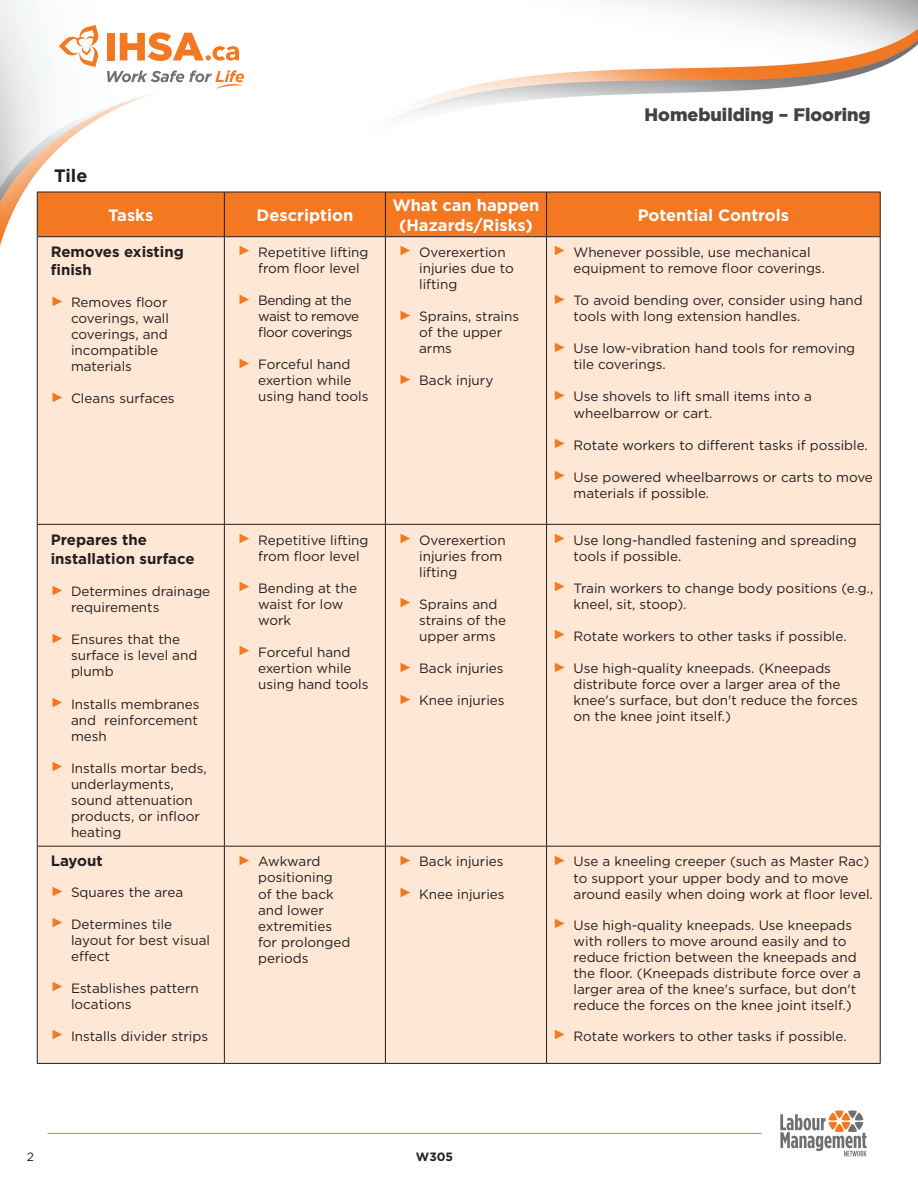
<style>
.page{position:relative;width:918px;height:1188px;background:#fff}
.page>*{position:absolute;margin:0;border:0;box-sizing:border-box;transform-origin:0 0}
.t1{font:900 18px "Gotham";color:#414343}
.t2{font:700 18px "Gotham";color:#231f20}
.t3{font:700 16.5px/19.5px "Gotham";color:#fff;text-align:center}
.t4{font:700 15px/18px "Gotham";color:#231f20}
.t5{font:13.5px/16px "Gotham";color:#231f20}
.t6{font:13.5px/16px "Gotham";letter-spacing:-.03em;color:#231f20}
.t7{font:700 12px "Gotham";color:#231f20}
.t8{font:12px "Gotham";color:#231f20}
.s1{font-family:"Times New Roman";color:#f47721}
</style>
<div class="page">
<img style="left:0;top:0;width:235px;height:328px">
<img style="left:396px;top:0;width:522px;height:118px">
<hr style="left:48px;top:1133px;width:714px;height:1px;background:#f47721">
<svg style="left:780px;top:1110px;width:87px;height:46px"></svg>
<svg style="left:59px;top:25px;width:40px;height:42px"></svg>
<div style="left:107px;top:33px;width:8px;height:27px;background:#f47721"></div>
<svg style="left:107px;top:70px;width:137px;height:19px"></svg>
<svg style="left:120px;top:32px;width:119px;height:29px"></svg>
<div style="left:38px;top:193px;width:842px;height:43px;background:#f47721"></div>
<div style="left:38px;top:237px;width:842px;height:826px;background:#fee7d4"></div>
<hr style="left:37px;top:192px;width:187px;height:1px;background:#231f20">
<hr style="left:37px;top:192px;width:1px;height:44px;background:#231f20">
<hr style="left:224px;top:192px;width:161px;height:1px;background:#231f20">
<hr style="left:224px;top:192px;width:1px;height:44px;background:#231f20">
<hr style="left:385px;top:192px;width:162px;height:1px;background:#231f20">
<hr style="left:385px;top:192px;width:1px;height:44px;background:#231f20">
<hr style="left:547px;top:192px;width:334px;height:1px;background:#231f20">
<hr style="left:546px;top:192px;width:1px;height:44px;background:#231f20">
<hr style="left:880px;top:192px;width:1px;height:44px;background:#231f20">
<hr style="left:37px;top:236px;width:187px;height:1px;background:#231f20">
<hr style="left:224px;top:236px;width:161px;height:1px;background:#231f20">
<hr style="left:224px;top:237px;width:1px;height:287px;background:#231f20">
<hr style="left:385px;top:236px;width:162px;height:1px;background:#231f20">
<hr style="left:385px;top:237px;width:1px;height:287px;background:#231f20">
<hr style="left:547px;top:236px;width:334px;height:1px;background:#231f20">
<hr style="left:37px;top:524px;width:187px;height:1px;background:#231f20">
<hr style="left:224px;top:524px;width:161px;height:1px;background:#231f20">
<hr style="left:224px;top:525px;width:1px;height:321px;background:#231f20">
<hr style="left:385px;top:524px;width:162px;height:1px;background:#231f20">
<hr style="left:385px;top:525px;width:1px;height:321px;background:#231f20">
<hr style="left:547px;top:524px;width:334px;height:1px;background:#231f20">
<hr style="left:37px;top:846px;width:187px;height:1px;background:#231f20">
<hr style="left:224px;top:846px;width:161px;height:1px;background:#231f20">
<hr style="left:224px;top:847px;width:1px;height:216px;background:#231f20">
<hr style="left:385px;top:846px;width:162px;height:1px;background:#231f20">
<hr style="left:385px;top:847px;width:1px;height:216px;background:#231f20">
<hr style="left:547px;top:846px;width:334px;height:1px;background:#231f20">
<hr style="left:37px;top:1063px;width:187px;height:1px;background:#231f20">
<hr style="left:224px;top:1063px;width:161px;height:1px;background:#231f20">
<hr style="left:385px;top:1063px;width:162px;height:1px;background:#231f20">
<hr style="left:547px;top:1063px;width:334px;height:1px;background:#231f20">
<hr style="left:37px;top:237px;width:1px;height:287px;background:#231f20">
<hr style="left:546px;top:237px;width:1px;height:287px;background:#231f20">
<hr style="left:880px;top:237px;width:1px;height:287px;background:#231f20">
<hr style="left:37px;top:525px;width:1px;height:321px;background:#231f20">
<hr style="left:546px;top:525px;width:1px;height:321px;background:#231f20">
<hr style="left:880px;top:525px;width:1px;height:321px;background:#231f20">
<hr style="left:37px;top:847px;width:1px;height:216px;background:#231f20">
<hr style="left:546px;top:847px;width:1px;height:216px;background:#231f20">
<hr style="left:880px;top:847px;width:1px;height:216px;background:#231f20">
<h1 class="t2" style="left:54px;top:163px;width:35px">Tile</h1>
<h1 class="t1" style="left:645px;top:105px;width:228px">Homebuilding – Flooring</h1>
<p class="t3" style="left:108px;top:205px;width:47px">Tasks</p>
<p class="t3" style="left:256px;top:205px;width:98px">Description</p>
<p class="t3" style="left:392px;top:196px;width:149px">What can happen (Hazards/Risks)</p>
<p class="t3" style="left:638px;top:205px;width:153px">Potential Controls</p>
<p class="t4" style="left:51px;top:243px;width:135px">Removes existing finish</p>
<p class="t5" style="left:71px;top:294px;width:99px;text-indent:-20px"><span class="s1">►</span> Removes floor coverings, wall coverings, and incompatible materials</p>
<p class="t5" style="left:51px;top:390px;width:125px"><span class="s1">►</span> Cleans surfaces</p>
<p class="t5" style="left:258px;top:244px;width:112px;text-indent:-20px"><span class="s1">►</span> Repetitive lifting from floor level</p>
<p class="t6" style="left:258px;top:292px;width:102px;text-indent:-20px"><span class="s1">►</span> Bending at the waist to remove floor coverings</p>
<p class="t5" style="left:258px;top:356px;width:112px;text-indent:-20px"><span class="s1">►</span> Forceful hand exertion while using hand tools</p>
<p class="t5" style="left:419px;top:244px;width:96px;text-indent:-20px"><span class="s1">►</span> Overexertion injuries due to lifting</p>
<p class="t5" style="left:419px;top:308px;width:102px;text-indent:-20px"><span class="s1">►</span> Sprains, strains of the upper arms</p>
<p class="t5" style="left:399px;top:372px;width:96px"><span class="s1">►</span> Back injury</p>
<p class="t5" style="left:574px;top:244px;width:253px;text-indent:-20px"><span class="s1">►</span> Whenever possible, use mechanical equipment to remove floor coverings.</p>
<p class="t5" style="left:574px;top:292px;width:291px;text-indent:-20px"><span class="s1">►</span> To avoid bending over, consider using hand tools with long extension handles.</p>
<p class="t5" style="left:574px;top:340px;width:283px;text-indent:-20px"><span class="s1">►</span> Use low-vibration hand tools for removing tile coverings.</p>
<p class="t5" style="left:574px;top:388px;width:240px;text-indent:-20px"><span class="s1">►</span> Use shovels to lift small items into a wheelbarrow or cart.</p>
<p class="t5" style="left:553px;top:437px;width:316px"><span class="s1">►</span> Rotate workers to different tasks if possible.</p>
<p class="t5" style="left:574px;top:469px;width:301px;text-indent:-20px"><span class="s1">►</span> Use powered wheelbarrows or carts to move materials if possible.</p>
<p class="t4" style="left:51px;top:529px;width:145px;line-height:19.5px">Prepares the installation surface</p>
<p class="t5" style="left:71px;top:583px;width:141px;text-indent:-20px"><span class="s1">►</span> Determines drainage requirements</p>
<p class="t5" style="left:71px;top:631px;width:128px;text-indent:-20px"><span class="s1">►</span> Ensures that the surface is level and plumb</p>
<p class="t5" style="left:71px;top:695px;width:130px;text-align:justify;text-indent:-20px"><span class="s1">►</span> Installs membranes and reinforcement mesh</p>
<p class="t5" style="left:71px;top:760px;width:137px;text-indent:-20px"><span class="s1">►</span> Installs mortar beds, underlayments, sound attenuation products, or infloor heating</p>
<p class="t4" style="left:51px;top:852px;width:53px">Layout</p>
<p class="t5" style="left:51px;top:884px;width:134px"><span class="s1">►</span> Squares the area</p>
<p class="t5" style="left:71px;top:915px;width:141px;text-indent:-20px"><span class="s1">►</span> Determines tile layout for best visual effect</p>
<p class="t5" style="left:71px;top:980px;width:129px;text-indent:-20px"><span class="s1">►</span> Establishes pattern locations</p>
<p class="t5" style="left:51px;top:1028px;width:159px"><span class="s1">►</span> Installs divider strips</p>
<p class="t5" style="left:258px;top:532px;width:112px;text-indent:-20px"><span class="s1">►</span> Repetitive lifting from floor level</p>
<p class="t5" style="left:258px;top:580px;width:100px;text-indent:-20px"><span class="s1">►</span> Bending at the waist for low work</p>
<p class="t5" style="left:258px;top:644px;width:112px;text-indent:-20px"><span class="s1">►</span> Forceful hand exertion while using hand tools</p>
<p class="t5" style="left:419px;top:532px;width:88px;text-indent:-20px"><span class="s1">►</span> Overexertion injuries from lifting</p>
<p class="t5" style="left:419px;top:596px;width:89px;text-indent:-20px"><span class="s1">►</span> Sprains and strains of the upper arms</p>
<p class="t5" style="left:399px;top:660px;width:106px"><span class="s1">►</span> Back injuries</p>
<p class="t5" style="left:399px;top:692px;width:107px"><span class="s1">►</span> Knee injuries</p>
<p class="t5" style="left:258px;top:853px;width:94px;text-indent:-20px"><span class="s1">►</span> Awkward positioning<br>of the back and lower extremities for prolonged periods</p>
<p class="t5" style="left:399px;top:853px;width:106px"><span class="s1">►</span> Back injuries</p>
<p class="t5" style="left:399px;top:885px;width:107px"><span class="s1">►</span> Knee injuries</p>
<p class="t8" style="left:27px;top:1149px;width:9px">2</p>
<p class="t7" style="left:416px;top:1149px;width:39px">W305</p>
<p class="t5" style="left:574px;top:532px;width:285px;text-indent:-20px"><span class="s1">►</span> Use long-handled fastening and spreading tools if possible.</p>
<p class="t5" style="left:574px;top:580px;width:301px;text-indent:-20px"><span class="s1">►</span> Train workers to change body positions (e.g., kneel, sit, stoop).</p>
<p class="t5" style="left:553px;top:628px;width:295px"><span class="s1">►</span> Rotate workers to other tasks if possible.</p>
<p class="t5" style="left:574px;top:660px;width:286px;text-indent:-20px"><span class="s1">►</span> Use high-quality kneepads. (Kneepads distribute force over a larger area of the knee's surface, but don't reduce the forces on the knee joint itself.)</p>
<p class="t5" style="left:574px;top:853px;width:301px;text-indent:-20px"><span class="s1">►</span> Use a kneeling creeper (such as Master Rac) to support your upper body and to move around easily when doing work at floor level.</p>
<p class="t5" style="left:574px;top:917px;width:289px;text-indent:-20px"><span class="s1">►</span> Use high-quality kneepads. Use kneepads with rollers to move around easily and to reduce friction between the kneepads and the floor. (Kneepads distribute force over a larger area of the knee's surface, but don't reduce the forces on the knee joint itself.)</p>
<p class="t5" style="left:553px;top:1028px;width:295px"><span class="s1">►</span> Rotate workers to other tasks if possible.</p>
</div>
